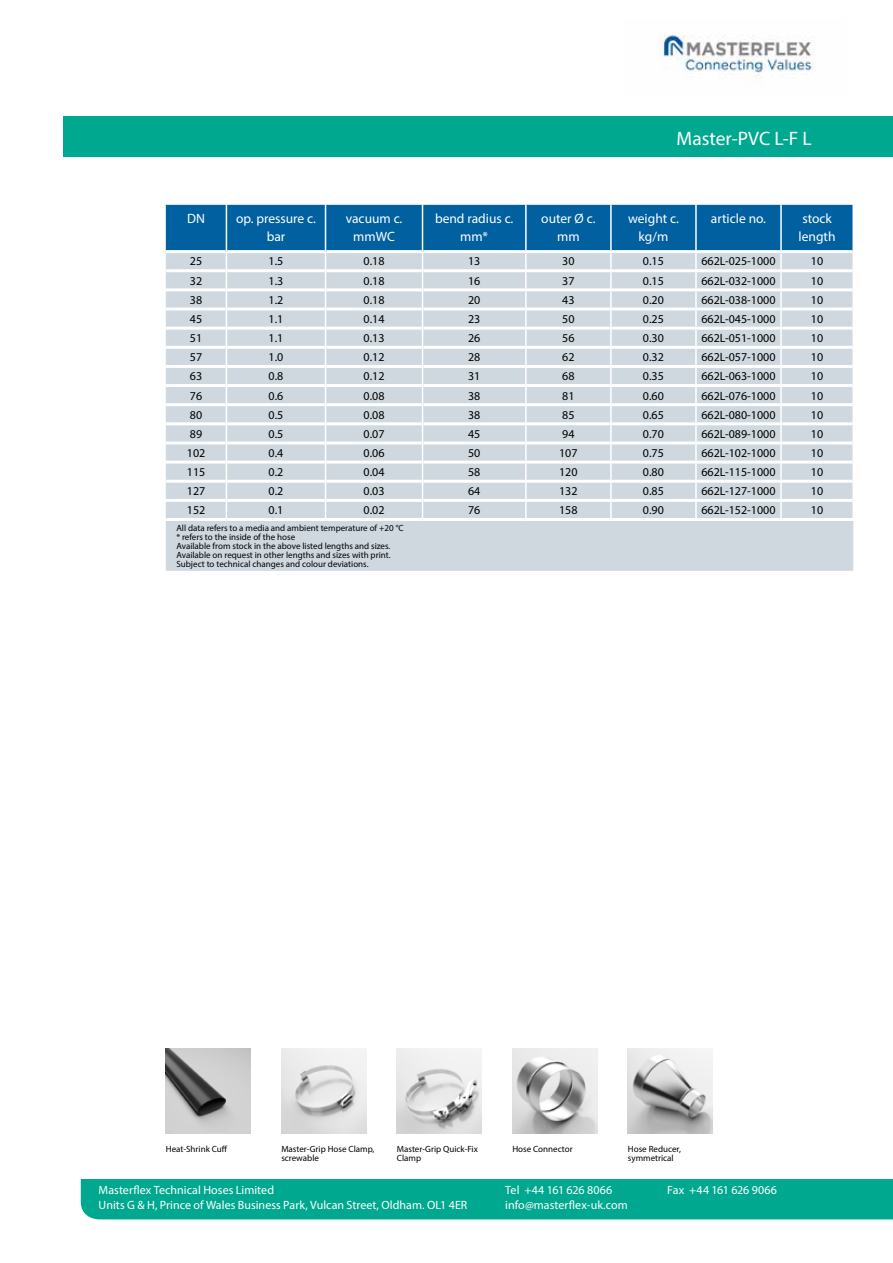
<style>
.page{position:relative;width:893px;height:1263px;background:#fff}
.page>*{position:absolute;margin:0;border:0;box-sizing:border-box;transform-origin:0 0}
.t1{font:19.5px "Myriad Pro";color:#fff}
.t2{font:13.5px/18px "Myriad Pro";color:#fff;text-align:center}
.t3{font:12px "Myriad Pro";color:#000}
.t4{font:12px/15px "Myriad Pro";color:#fff}
.t5{font:9px/9px "Myriad Pro";color:#000}
</style>
<div class="page">
<div style="left:63px;top:117px;width:830px;height:40px;background:#00a88f"></div>
<img style="left:659px;top:34px;width:155px;height:47px">
<div style="left:166px;top:521px;width:687px;height:50px;background:#ced8de"></div>
<svg style="left:166px;top:205px;width:688px;height:313px;background:#b7ccda"></svg>
<img style="left:166px;top:1049px;width:85px;height:85px">
<img style="left:281px;top:1049px;width:85px;height:85px">
<img style="left:397px;top:1049px;width:85px;height:85px">
<img style="left:512px;top:1049px;width:85px;height:85px">
<img style="left:628px;top:1049px;width:85px;height:85px">
<div style="left:81px;top:1179px;width:812px;height:40px;background:#00a88f"></div>
<h1 class="t1" style="left:677px;top:126px;width:137px">Master-PVC L-F L</h1>
<p class="t2" style="left:187px;top:210px;width:19px">DN</p>
<p class="t2" style="left:236px;top:210px;width:81px">op. pressure c. bar</p>
<p class="t2" style="left:346px;top:210px;width:58px">vacuum c. mmWC</p>
<p class="t2" style="left:435px;top:210px;width:80px">bend radius c. mm*</p>
<p class="t2" style="left:541px;top:210px;width:56px">outer Ø c. mm</p>
<p class="t2" style="left:628px;top:210px;width:52px">weight c. kg/m</p>
<p class="t2" style="left:711px;top:210px;width:57px">article no.</p>
<p class="t2" style="left:799px;top:210px;width:38px;text-align:left">stock length</p>
<p class="t3" style="left:190px;top:254px;width:14px">25</p>
<p class="t3" style="left:269px;top:254px;width:16px">1.5</p>
<p class="t3" style="left:364px;top:254px;width:22px">0.18</p>
<p class="t3" style="left:468px;top:254px;width:14px">13</p>
<p class="t3" style="left:562px;top:254px;width:14px">30</p>
<p class="t3" style="left:643px;top:254px;width:22px">0.15</p>
<p class="t3" style="left:701px;top:254px;width:76px">662L-025-1000</p>
<p class="t3" style="left:811px;top:254px;width:14px">10</p>
<p class="t3" style="left:190px;top:273px;width:14px">32</p>
<p class="t3" style="left:269px;top:273px;width:16px">1.3</p>
<p class="t3" style="left:364px;top:273px;width:22px">0.18</p>
<p class="t3" style="left:468px;top:273px;width:14px">16</p>
<p class="t3" style="left:562px;top:273px;width:14px">37</p>
<p class="t3" style="left:643px;top:273px;width:22px">0.15</p>
<p class="t3" style="left:701px;top:273px;width:76px">662L-032-1000</p>
<p class="t3" style="left:811px;top:273px;width:14px">10</p>
<p class="t3" style="left:190px;top:292px;width:14px">38</p>
<p class="t3" style="left:269px;top:292px;width:16px">1.2</p>
<p class="t3" style="left:364px;top:292px;width:22px">0.18</p>
<p class="t3" style="left:468px;top:292px;width:14px">20</p>
<p class="t3" style="left:562px;top:292px;width:14px">43</p>
<p class="t3" style="left:643px;top:292px;width:22px">0.20</p>
<p class="t3" style="left:701px;top:292px;width:76px">662L-038-1000</p>
<p class="t3" style="left:811px;top:292px;width:14px">10</p>
<p class="t3" style="left:190px;top:312px;width:14px">45</p>
<p class="t3" style="left:269px;top:312px;width:16px">1.1</p>
<p class="t3" style="left:364px;top:312px;width:22px">0.14</p>
<p class="t3" style="left:468px;top:312px;width:14px">23</p>
<p class="t3" style="left:562px;top:312px;width:14px">50</p>
<p class="t3" style="left:643px;top:312px;width:22px">0.25</p>
<p class="t3" style="left:701px;top:312px;width:76px">662L-045-1000</p>
<p class="t3" style="left:811px;top:312px;width:14px">10</p>
<p class="t3" style="left:190px;top:331px;width:14px">51</p>
<p class="t3" style="left:269px;top:331px;width:16px">1.1</p>
<p class="t3" style="left:364px;top:331px;width:22px">0.13</p>
<p class="t3" style="left:468px;top:331px;width:14px">26</p>
<p class="t3" style="left:562px;top:331px;width:14px">56</p>
<p class="t3" style="left:643px;top:331px;width:22px">0.30</p>
<p class="t3" style="left:701px;top:331px;width:76px">662L-051-1000</p>
<p class="t3" style="left:811px;top:331px;width:14px">10</p>
<p class="t3" style="left:190px;top:350px;width:14px">57</p>
<p class="t3" style="left:269px;top:350px;width:16px">1.0</p>
<p class="t3" style="left:364px;top:350px;width:22px">0.12</p>
<p class="t3" style="left:468px;top:350px;width:14px">28</p>
<p class="t3" style="left:562px;top:350px;width:14px">62</p>
<p class="t3" style="left:643px;top:350px;width:22px">0.32</p>
<p class="t3" style="left:701px;top:350px;width:76px">662L-057-1000</p>
<p class="t3" style="left:811px;top:350px;width:14px">10</p>
<p class="t3" style="left:190px;top:369px;width:14px">63</p>
<p class="t3" style="left:269px;top:369px;width:16px">0.8</p>
<p class="t3" style="left:364px;top:369px;width:22px">0.12</p>
<p class="t3" style="left:468px;top:369px;width:14px">31</p>
<p class="t3" style="left:562px;top:369px;width:14px">68</p>
<p class="t3" style="left:643px;top:369px;width:22px">0.35</p>
<p class="t3" style="left:701px;top:369px;width:76px">662L-063-1000</p>
<p class="t3" style="left:811px;top:369px;width:14px">10</p>
<p class="t3" style="left:190px;top:388px;width:14px">76</p>
<p class="t3" style="left:269px;top:388px;width:16px">0.6</p>
<p class="t3" style="left:364px;top:388px;width:22px">0.08</p>
<p class="t3" style="left:468px;top:388px;width:14px">38</p>
<p class="t3" style="left:562px;top:388px;width:14px">81</p>
<p class="t3" style="left:643px;top:388px;width:22px">0.60</p>
<p class="t3" style="left:701px;top:388px;width:76px">662L-076-1000</p>
<p class="t3" style="left:811px;top:388px;width:14px">10</p>
<p class="t3" style="left:190px;top:407px;width:14px">80</p>
<p class="t3" style="left:269px;top:407px;width:16px">0.5</p>
<p class="t3" style="left:364px;top:407px;width:22px">0.08</p>
<p class="t3" style="left:468px;top:407px;width:14px">38</p>
<p class="t3" style="left:562px;top:407px;width:14px">85</p>
<p class="t3" style="left:643px;top:407px;width:22px">0.65</p>
<p class="t3" style="left:701px;top:407px;width:76px">662L-080-1000</p>
<p class="t3" style="left:811px;top:407px;width:14px">10</p>
<p class="t3" style="left:190px;top:426px;width:14px">89</p>
<p class="t3" style="left:269px;top:426px;width:16px">0.5</p>
<p class="t3" style="left:364px;top:426px;width:22px">0.07</p>
<p class="t3" style="left:468px;top:426px;width:14px">45</p>
<p class="t3" style="left:562px;top:426px;width:14px">94</p>
<p class="t3" style="left:643px;top:426px;width:22px">0.70</p>
<p class="t3" style="left:701px;top:426px;width:76px">662L-089-1000</p>
<p class="t3" style="left:811px;top:426px;width:14px">10</p>
<p class="t3" style="left:187px;top:446px;width:20px">102</p>
<p class="t3" style="left:269px;top:446px;width:16px">0.4</p>
<p class="t3" style="left:364px;top:446px;width:22px">0.06</p>
<p class="t3" style="left:468px;top:446px;width:14px">50</p>
<p class="t3" style="left:559px;top:446px;width:20px">107</p>
<p class="t3" style="left:643px;top:446px;width:22px">0.75</p>
<p class="t3" style="left:701px;top:446px;width:76px">662L-102-1000</p>
<p class="t3" style="left:811px;top:446px;width:14px">10</p>
<p class="t3" style="left:187px;top:465px;width:20px">115</p>
<p class="t3" style="left:269px;top:465px;width:16px">0.2</p>
<p class="t3" style="left:364px;top:465px;width:22px">0.04</p>
<p class="t3" style="left:468px;top:465px;width:14px">58</p>
<p class="t3" style="left:559px;top:465px;width:20px">120</p>
<p class="t3" style="left:643px;top:465px;width:22px">0.80</p>
<p class="t3" style="left:701px;top:465px;width:76px">662L-115-1000</p>
<p class="t3" style="left:811px;top:465px;width:14px">10</p>
<p class="t3" style="left:187px;top:484px;width:20px">127</p>
<p class="t3" style="left:269px;top:484px;width:16px">0.2</p>
<p class="t3" style="left:364px;top:484px;width:22px">0.03</p>
<p class="t3" style="left:468px;top:484px;width:14px">64</p>
<p class="t3" style="left:559px;top:484px;width:20px">132</p>
<p class="t3" style="left:643px;top:484px;width:22px">0.85</p>
<p class="t3" style="left:701px;top:484px;width:76px">662L-127-1000</p>
<p class="t3" style="left:811px;top:484px;width:14px">10</p>
<p class="t3" style="left:187px;top:503px;width:20px">152</p>
<p class="t3" style="left:269px;top:503px;width:16px">0.1</p>
<p class="t3" style="left:364px;top:503px;width:22px">0.02</p>
<p class="t3" style="left:468px;top:503px;width:14px">76</p>
<p class="t3" style="left:559px;top:503px;width:20px">158</p>
<p class="t3" style="left:643px;top:503px;width:22px">0.90</p>
<p class="t3" style="left:701px;top:503px;width:76px">662L-152-1000</p>
<p class="t3" style="left:811px;top:503px;width:14px">10</p>
<p class="t5" style="left:176px;top:523px;width:229px">All data refers to a media and ambient temperature of +20 °C * refers to the inside of the hose<br>Available from stock in the above listed lengths and sizes.<br>Available on request in other lengths and sizes with print.<br>Subject to technical changes and colour deviations.</p>
<p class="t5" style="left:166px;top:1144px;width:63px">Heat-Shrink Cuff</p>
<p class="t5" style="left:281px;top:1144px;width:95px">Master-Grip Hose Clamp, screwable</p>
<p class="t5" style="left:397px;top:1144px;width:82px">Master-Grip Quick-Fix<br>Clamp</p>
<p class="t5" style="left:512px;top:1144px;width:62px">Hose Connector</p>
<p class="t5" style="left:628px;top:1144px;width:55px">Hose Reducer, symmetrical</p>
<p class="t4" style="left:99px;top:1183px;width:370px">Masterflex Technical Hoses Limited<br>Units G &amp; H, Prince of Wales Business Park, Vulcan Street, Oldham. OL1 4ER</p>
<p class="t4" style="left:505px;top:1183px;width:108px">Tel +44 161 626 8066</p>
<p class="t4" style="left:667px;top:1183px;width:111px">Fax +44 161 626 9066</p>
<p class="t4" style="left:505px;top:1198px;width:124px">info@masterflex-uk.com</p>
</div>
